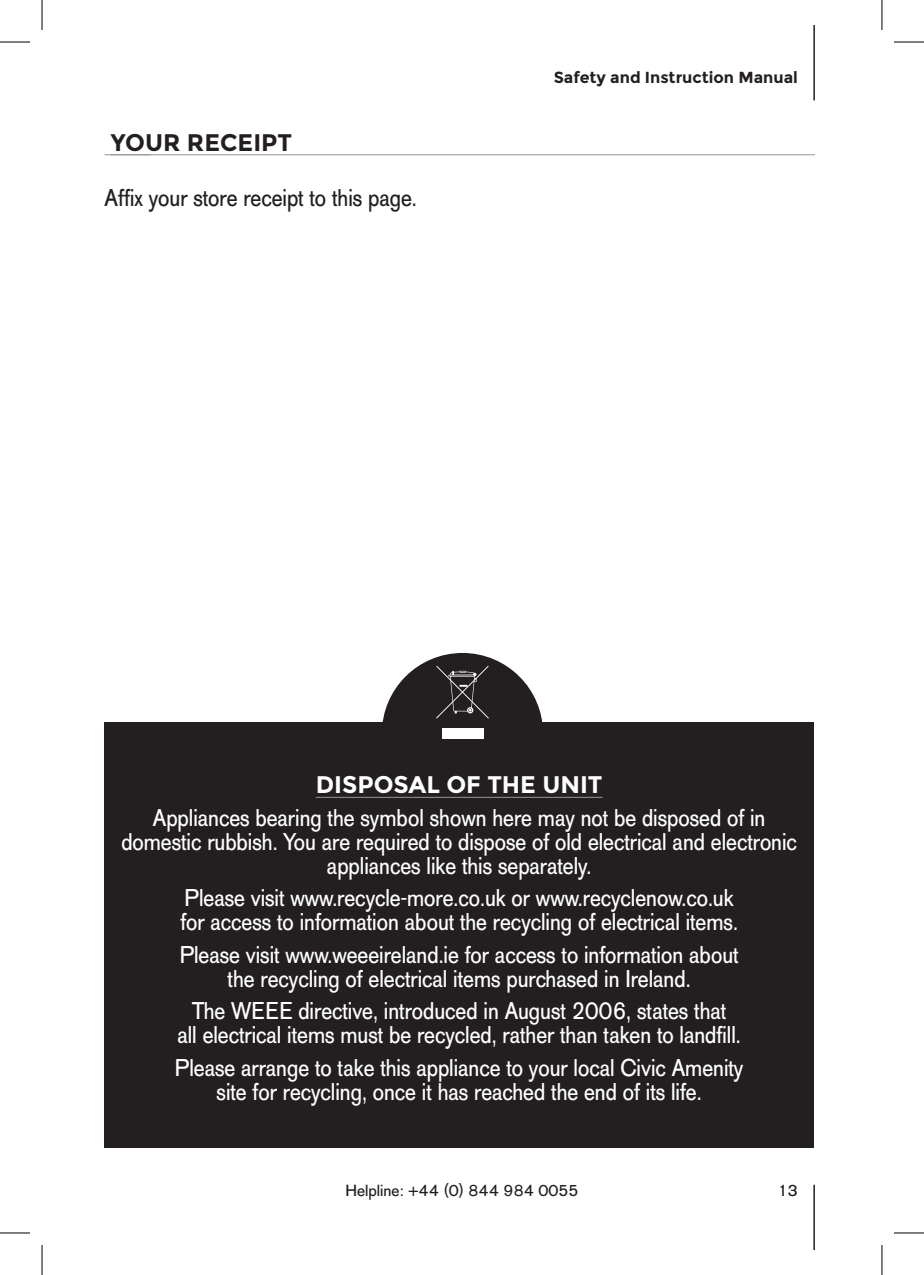
<style>
.page{position:relative;width:924px;height:1275px;background:#fff}
.page>*{position:absolute;margin:0;border:0;box-sizing:border-box;transform-origin:0 0}
.t1{font:24px/24px "AG Old Face";color:#fff;text-align:center;scale:.9 1}
.t2{font:24px "AG Old Face";color:#231f20;scale:.9 1}
.t3{font:700 24px "Montserrat";color:#fff}
.t4{font:700 24px "Montserrat";color:#231f20}
.t5{font:16px "AG Old Face";color:#231f20}
.t6{font:700 16px "Montserrat";color:#231f20}
</style>
<div class="page">
<hr style="left:813px;top:25px;width:1px;height:75px;background:#231f20">
<hr style="left:813px;top:1184px;width:1px;height:66px;background:#231f20">
<div style="left:381px;top:653px;width:161px;height:161px;background:#231f20;border-radius:50%"></div>
<div style="left:104px;top:722px;width:709px;height:426px;background:#231f20"></div>
<hr style="left:315px;top:797px;width:287px;height:1px;background:#939598">
<div style="left:441px;top:728px;width:42px;height:11px;background:#fff"></div>
<svg style="left:436px;top:666px;width:52px;height:52px"></svg>
<hr style="left:111px;top:154px;width:703px;height:1px;background:#939598">
<hr style="left:105px;top:154px;width:46px;height:1px;background:#939598">
<hr style="left:0;top:42px;width:30px;height:1px;background:#000">
<hr style="left:893px;top:42px;width:30px;height:1px;background:#000">
<hr style="left:0;top:1232px;width:30px;height:1px;background:#000">
<hr style="left:893px;top:1232px;width:30px;height:1px;background:#000">
<hr style="left:42px;top:0;width:1px;height:30px;background:#000">
<hr style="left:42px;top:1245px;width:1px;height:30px;background:#000">
<hr style="left:881px;top:0;width:1px;height:30px;background:#000">
<hr style="left:881px;top:1245px;width:1px;height:30px;background:#000">
<p class="t4" style="left:111px;top:128px;width:182px">YOUR RECEIPT</p>
<p class="t2" style="left:105px;top:184px;width:348px">Affix your store receipt to this page.</p>
<p class="t6" style="left:553px;top:68px;width:245px">Safety and Instruction Manual</p>
<p class="t3" style="left:315px;top:770px;width:288px">DISPOSAL OF THE UNIT</p>
<p class="t1" style="left:121px;top:806px;width:751px">Appliances bearing the symbol shown here may not be disposed of in domestic rubbish. You are required to dispose of old electrical and electronic appliances like this separately.</p>
<p class="t1" style="left:180px;top:886px;width:620px;text-align:left">Please visit www.recycle-more.co.uk or www.recyclenow.co.uk for access to information about the recycling of electrical items.</p>
<p class="t1" style="left:179px;top:943px;width:622px">Please visit www.weeeireland.ie for access to information about the recycling of electrical items purchased in Ireland.</p>
<p class="t1" style="left:177px;top:999px;width:627px">The WEEE directive, introduced in August 2006, states that<br>all electrical items must be recycled, rather than taken to landfill.</p>
<p class="t1" style="left:175px;top:1056px;width:632px">Please arrange to take this appliance to your local Civic Amenity site for recycling, once it has reached the end of its life.</p>
<p class="t5" style="left:345px;top:1181px;width:235px">Helpline: +44 (0) 844 984 0055</p>
<p class="t5" style="left:777px;top:1181px;width:21px">13</p>
</div>
